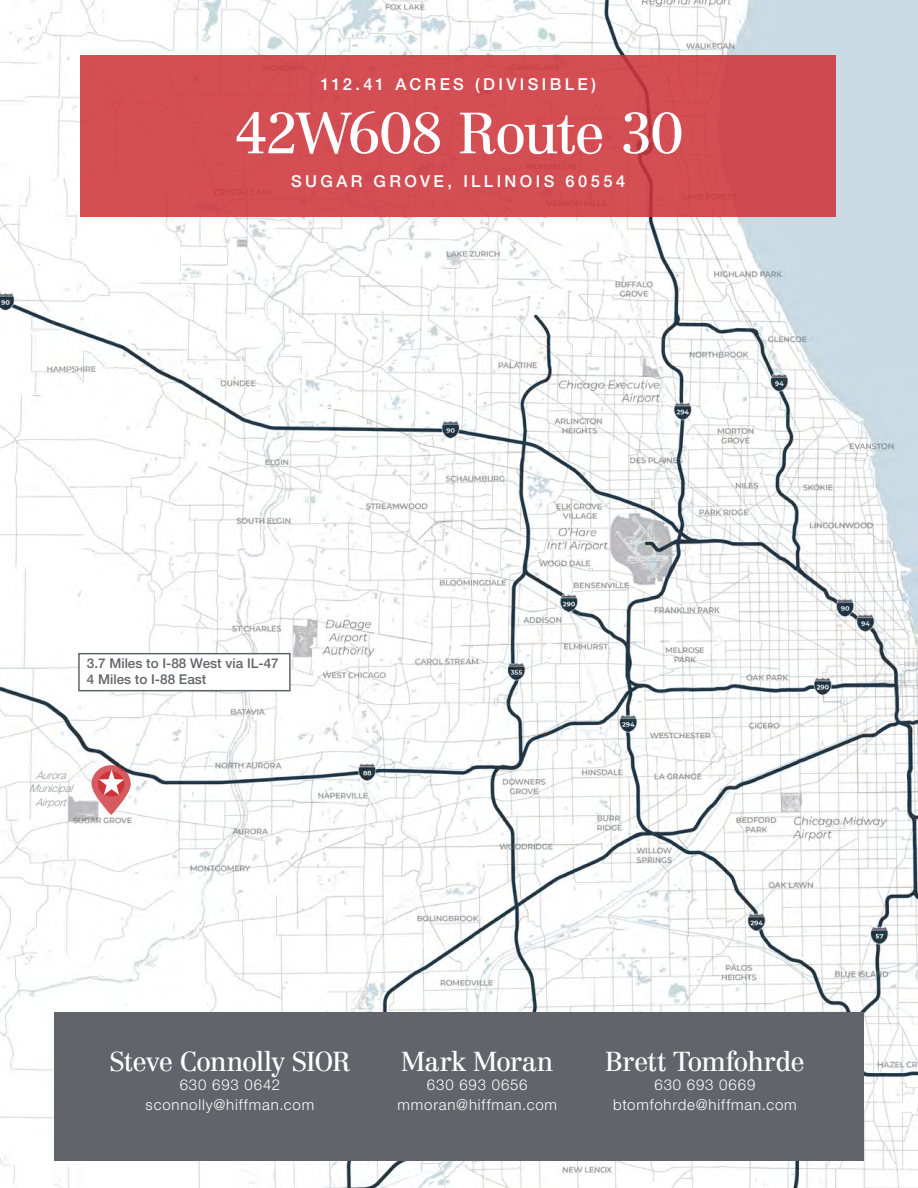
<style>
.page{position:relative;width:918px;height:1188px;background:#fff}
.page>*{position:absolute;margin:0;border:0;box-sizing:border-box;transform-origin:0 0}
.t1{font:57px "Centennial LT Std";letter-spacing:-.05em;color:#fff}
.t2{font:27px "Centennial LT Std";letter-spacing:-.04em;color:#fff}
.t3{font:500 16.5px "Helvetica Neue LT Std";letter-spacing:.205em;color:#fff}
.t4{font:300 15px/19.5px "Helvetica Neue LT Std";letter-spacing:.055em;color:#fff;text-align:center}
.t5{font:500 13.5px/16.2px "Helvetica Neue LT Std";color:#61646a}
.t6{font:italic 300 10.5px/13.5px "Helvetica Neue LT Std";color:#96989a;text-align:center}
</style>
<div class="page">
<img style="left:0;top:0;width:918px;height:1188px">
<svg style="left:93px;top:766px;width:36px;height:47px"></svg>
<div style="left:92px;top:765px;width:39px;height:49px;border:3px solid #ce343a;border-radius:18px"></div>
<svg style="left:98px;top:771px;width:26px;height:26px"></svg>
<svg style="left:99px;top:770px;width:25px;height:25px"></svg>
<div style="left:80px;top:55px;width:756px;height:162px;background:#d44e54"></div>
<div style="left:78px;top:653px;width:213px;height:38px;background:#fff;border:2px solid #61646a"></div>
<div style="left:54px;top:1012px;width:810px;height:149px;background:#61646a"></div>
<p class="t3" style="left:320px;top:74px;width:277px">112.41 ACRES (DIVISIBLE)</p>
<h1 class="t1" style="left:234px;top:99px;width:451px">42W608 Route 30</h1>
<p class="t3" style="left:291px;top:171px;width:336px">SUGAR GROVE, ILLINOIS 60554</p>
<p class="t5" style="left:87px;top:655px;width:193px">3.7 Miles to I-88 West via IL-47<br>4 Miles to I-88 East</p>
<p class="t6" style="left:29px;top:768px;width:49px">Aurora<br>Municipal<br>Airport</p>
<h2 class="t2" style="left:109px;top:1045px;width:243px">Steve Connolly SIOR</h2>
<p class="t4" style="left:146px;top:1075px;width:170px">630 693 0642 sconnolly@hiffman.com</p>
<h2 class="t2" style="left:401px;top:1045px;width:154px">Mark Moran</h2>
<p class="t4" style="left:397px;top:1075px;width:161px">630 693 0656 mmoran@hiffman.com</p>
<h2 class="t2" style="left:605px;top:1045px;width:202px">Brett Tomfohrde</h2>
<p class="t4" style="left:613px;top:1075px;width:185px">630 693 0669 btomfohrde@hiffman.com</p>
</div>
